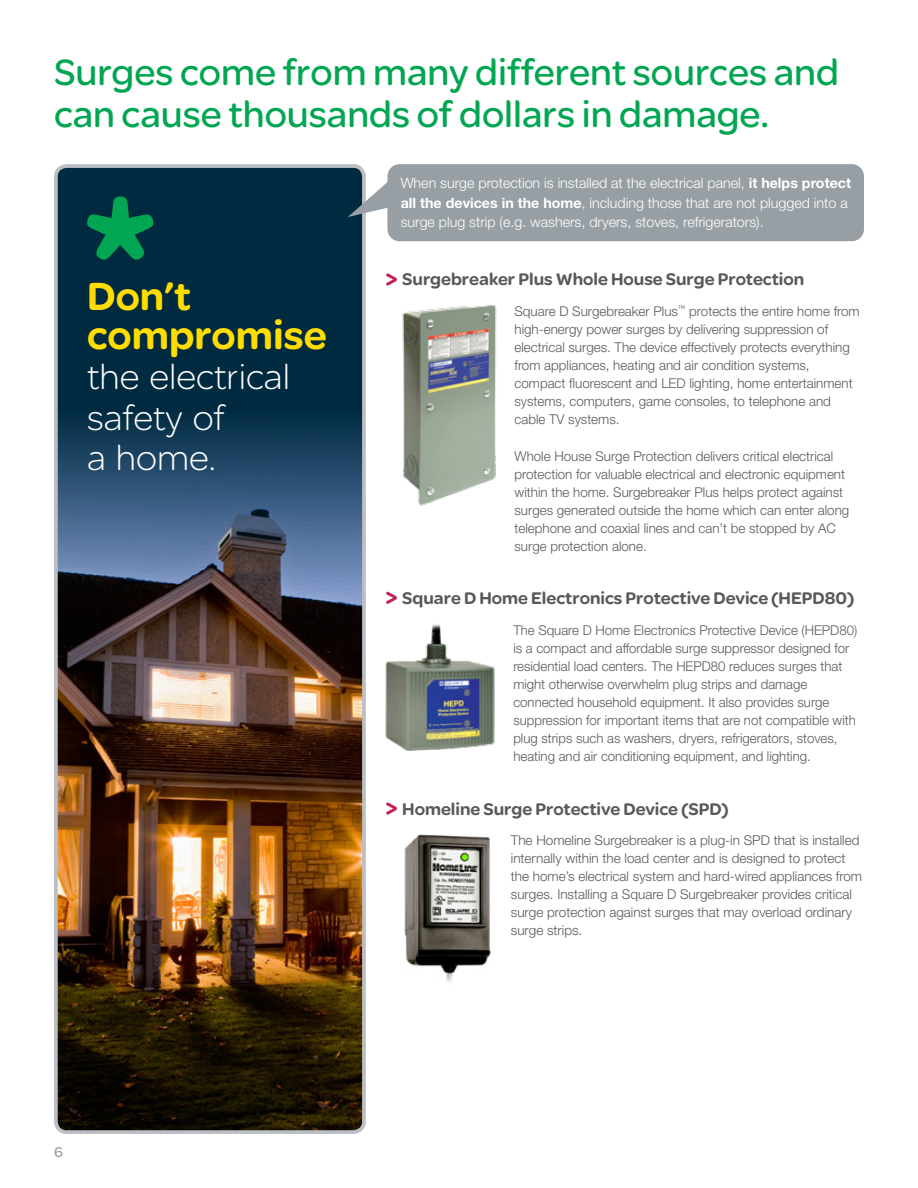
<style>
.page{position:relative;width:918px;height:1188px;background:#fff}
.page>*{position:absolute;margin:0;border:0;box-sizing:border-box;transform-origin:0 0}
.Intro_copy_18_22{font:900 42px/39px "SE Optimist";color:#fd0}
.Page_title_32_32{font:39px/42px "SE Optimist";color:#00a651}
.Intro_copy_18_22-2{font:300 37.5px/40.5px "SE Optimist";color:#fff}
.Header_12_13{font:900 18px "SE Optimist";color:#58595b}
.t1{font:15px "SE Optimist";color:#979fa4}
.Body_copy_9_12{font:300 14.25px/19.5px "Helvetica Neue LT Std";color:#fff}
.Body_copy_9_12_Inden{font:300 13.5px/18px "Helvetica Neue LT Std";color:#58595b}
.Body_copy_9_12-2{font:300 13.5px/18px "Helvetica Neue LT Std";color:#58595b}
.s1{font-weight:700}
</style>
<div class="page">
<div style="left:56px;top:166px;width:308px;height:966px;background:#002a3f;border-radius:11px"></div>
<img style="left:59px;top:422px;width:302px;height:707px">
<div style="left:54px;top:164px;width:312px;height:970px;border:4px solid #bcbfc3;border-radius:11px"></div>
<svg style="left:386px;top:273px;width:11px;height:13px"></svg>
<img style="left:402px;top:305px;width:95px;height:201px">
<svg style="left:386px;top:591px;width:11px;height:13px"></svg>
<img style="left:385px;top:624px;width:110px;height:127px">
<svg style="left:386px;top:802px;width:11px;height:13px"></svg>
<img style="left:404px;top:834px;width:87px;height:148px">
<svg style="left:87px;top:197px;width:67px;height:63px"></svg>
<div style="left:387px;top:164px;width:477px;height:77px;background:#979fa4;border-radius:12px"></div>
<svg style="left:348px;top:171px;width:41px;height:46px"></svg>
<p class="Page_title_32_32" style="left:54px;top:50px;width:786px">Surges come from many different sources and can cause thousands of dollars in damage.</p>
<p class="Intro_copy_18_22" style="left:87px;top:275px;width:241px">Don’t compromise</p>
<p class="Intro_copy_18_22-2" style="left:87px;top:356px;width:204px">the electrical safety of<br>a home.</p>
<p class="Body_copy_9_12" style="left:401px;top:173px;width:452px">When surge protection is installed at the electrical panel, <span class="s1">it helps protect all the devices in the home</span>, including those that are not plugged into a surge plug strip (e.g. washers, dryers, stoves, refrigerators).</p>
<p class="Header_12_13" style="left:402px;top:267px;width:404px">Surgebreaker Plus Whole House Surge Protection</p>
<p class="Body_copy_9_12_Inden" style="left:515px;top:302px;width:347px">Square D Surgebreaker Plus<sup>™</sup> protects the entire home from high-energy power surges by delivering suppression of electrical surges. The device effectively protects everything from appliances, heating and air condition systems, compact fluorescent and LED lighting, home entertainment systems, computers, game consoles, to telephone and cable TV systems.</p>
<p class="Body_copy_9_12_Inden" style="left:515px;top:446px;width:336px">Whole House Surge Protection delivers critical electrical protection for valuable electrical and electronic equipment within the home. Surgebreaker Plus helps protect against surges generated outside the home which can enter along telephone and coaxial lines and can’t be stopped by AC surge protection alone.</p>
<p class="Header_12_13" style="left:402px;top:585px;width:454px">Square D Home Electronics Protective Device (HEPD80)</p>
<p class="Body_copy_9_12-2" style="left:513px;top:621px;width:345px">The Square D Home Electronics Protective Device (HEPD80) is a compact and affordable surge suppressor designed for residential load centers. The HEPD80 reduces surges that might otherwise overwhelm plug strips and damage connected household equipment. It also provides surge suppression for important items that are not compatible with plug strips such as washers, dryers, refrigerators, stoves, heating and air conditioning equipment, and lighting.</p>
<p class="Header_12_13" style="left:402px;top:796px;width:328px">Homeline Surge Protective Device (SPD)</p>
<p class="Body_copy_9_12_Inden" style="left:511px;top:831px;width:353px">The Homeline Surgebreaker is a plug-in SPD that is installed internally within the load center and is designed to protect the home’s electrical system and hard-wired appliances from surges. Installing a Square D Surgebreaker provides critical surge protection against surges that may overload ordinary surge strips.</p>
<p class="t1" style="left:54px;top:1141px;width:10px">6</p>
</div>
